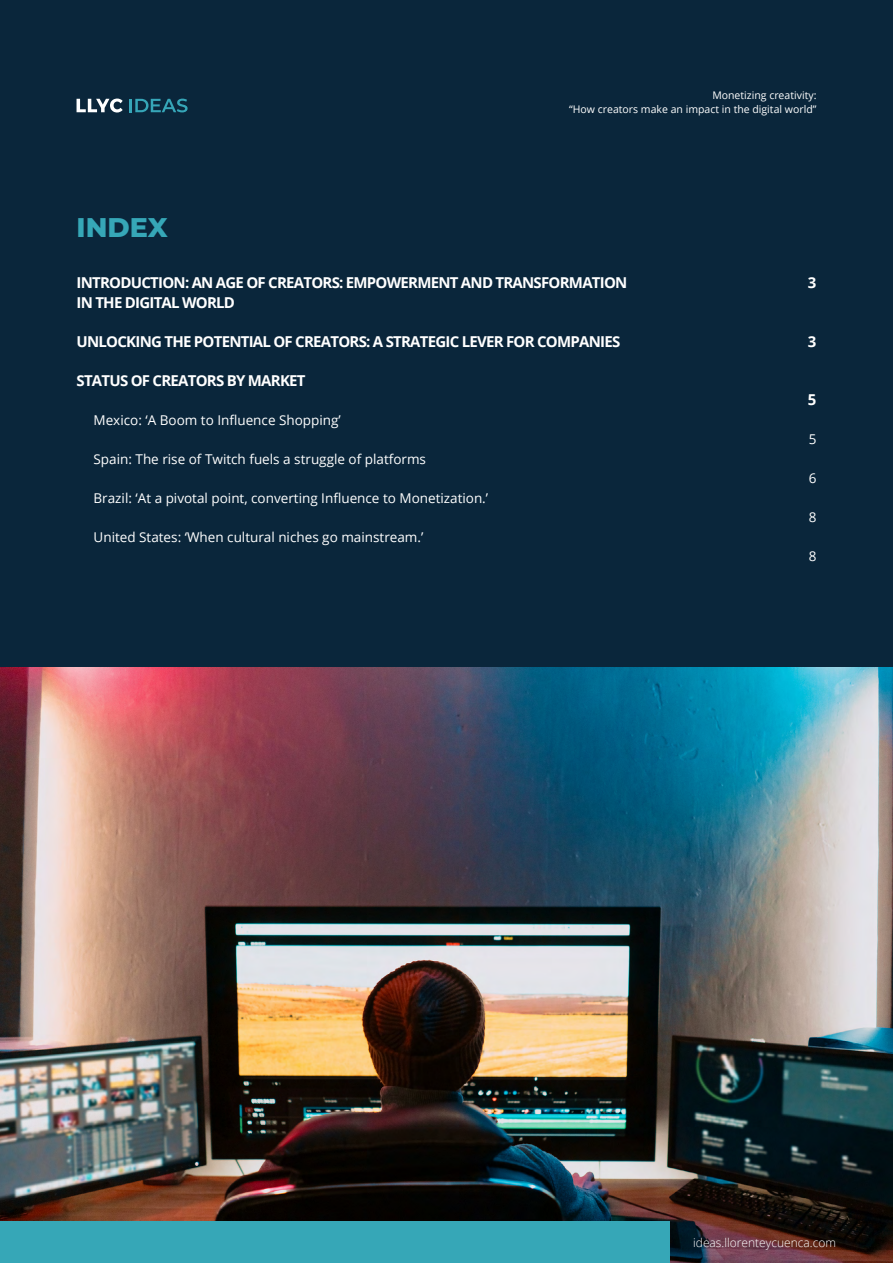
<style>
.page{position:relative;width:893px;height:1263px;background:#fff}
.page>*{position:absolute;margin:0;border:0;box-sizing:border-box;transform-origin:0 0}
.t1{font:800 27px "Montserrat";color:#36a7b7}
.t2{font:700 15px/19.5px "Open Sans";letter-spacing:-.05em;color:#fff}
.t3{font:13.5px "Open Sans";color:#fff}
.t4{font:300 12px "Open Sans";color:#fff}
.t5{font:10.5px/13.5px "Open Sans";color:#fff;text-align:right}
</style>
<div class="page">
<div style="left:0;top:0;width:893px;height:984px;background:#0a263b"></div>
<img style="left:0;top:668px;width:893px;height:595px">
<svg style="left:129px;top:99px;width:59px;height:13px"></svg>
<svg style="left:77px;top:99px;width:46px;height:13px"></svg>
<div style="left:0;top:1221px;width:669px;height:42px;background:#36a7b7"></div>
<h1 class="t1" style="left:77px;top:207px;width:93px">INDEX</h1>
<p class="t5" style="left:569px;top:88px;width:249px">Monetizing creativity:<br>“How creators make an impact in the digital world”</p>
<p class="t2" style="left:77px;top:272px;width:552px">INTRODUCTION: AN AGE OF CREATORS: EMPOWERMENT AND TRANSFORMATION<br>IN THE DIGITAL WORLD</p>
<p class="t2" style="left:77px;top:331px;width:545px">UNLOCKING THE POTENTIAL OF CREATORS: A STRATEGIC LEVER FOR COMPANIES</p>
<p class="t2" style="left:77px;top:370px;width:230px">STATUS OF CREATORS BY MARKET</p>
<p class="t3" style="left:94px;top:410px;width:249px">Mexico: ‘A Boom to Influence Shopping’</p>
<p class="t3" style="left:94px;top:449px;width:334px">Spain: The rise of Twitch fuels a struggle of platforms</p>
<p class="t3" style="left:94px;top:488px;width:396px">Brazil: ‘At a pivotal point, converting Influence to Monetization.’</p>
<p class="t3" style="left:94px;top:527px;width:331px">United States: ‘When cultural niches go mainstream.’</p>
<p class="t2" style="left:808px;top:272px;width:10px">3</p>
<p class="t2" style="left:808px;top:331px;width:10px">3</p>
<p class="t2" style="left:808px;top:389px;width:10px">5</p>
<p class="t3" style="left:809px;top:430px;width:9px">5</p>
<p class="t3" style="left:809px;top:469px;width:9px">6</p>
<p class="t3" style="left:809px;top:508px;width:9px">8</p>
<p class="t3" style="left:809px;top:547px;width:9px">8</p>
<p class="t4" style="left:693px;top:1234px;width:144px">ideas.llorenteycuenca.com</p>
</div>
